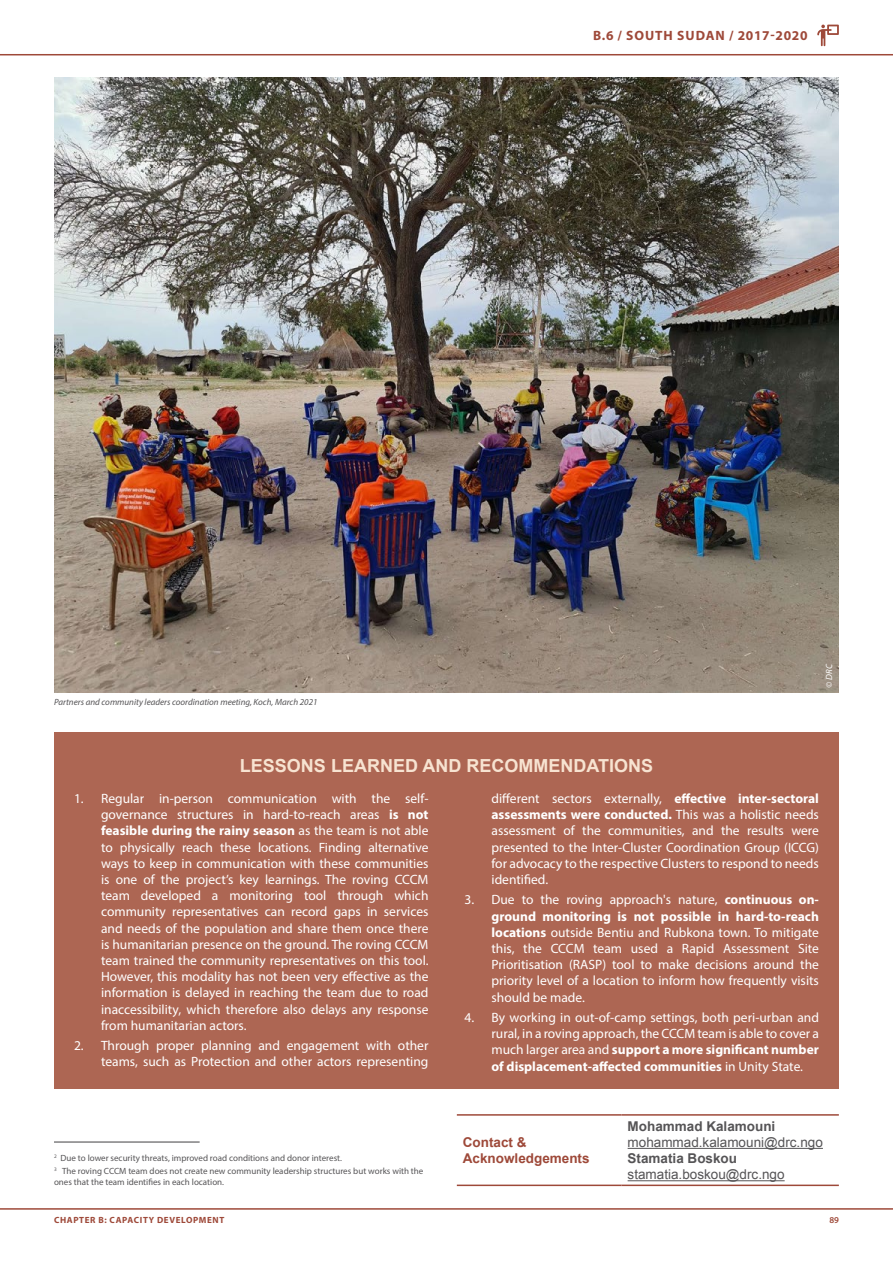
<style>
.page{position:relative;width:893px;height:1263px;background:#fff}
.page>*{position:absolute;margin:0;border:0;box-sizing:border-box;transform-origin:0 0}
.t1{font:700 18px "Arial";color:#f7e3d1}
.t2{font:13.5px/16.2px "Myriad Pro";color:#fff;text-align:justify}
.t3{font:13.5px "Arial";color:#555456}
.t4{font:700 13.5px "Arial";color:#555456}
.t5{font:700 13.5px/16.2px "Arial";color:#9e4939}
.t6{font:700 13.5px "Myriad Pro";letter-spacing:.06em;color:#9e4939}
.t7{font:9px/13.8px "Myriad Pro";color:#555456}
.t8{font:italic 9px "Myriad Pro";color:#555456}
.t9{font:700 9px "Myriad Pro";letter-spacing:.07em;color:#9e4939}
.t10{font:italic 9px "Myriad Pro";color:#fff}
.t11{font:600 9px "Myriad Pro";color:#9e4939}
.s1{font-weight:700}
</style>
<div class="page">
<hr style="left:0;top:1208px;width:893px;height:2px;background:#9e4939">
<hr style="left:0;top:54px;width:893px;height:1px;background:#9e4939">
<svg style="left:817px;top:25px;width:22px;height:21px"></svg>
<img style="left:54px;top:78px;width:785px;height:614px">
<div style="left:54px;top:732px;width:785px;height:357px;background:#ad6653"></div>
<hr style="left:457px;top:1114px;width:165px;height:2px;background:#9e4939">
<hr style="left:622px;top:1114px;width:217px;height:2px;background:#9e4939">
<hr style="left:457px;top:1184px;width:165px;height:2px;background:#9e4939">
<hr style="left:622px;top:1184px;width:217px;height:2px;background:#9e4939">
<hr style="left:628px;top:1148px;width:195px;height:1px;background:#555456">
<hr style="left:628px;top:1180px;width:157px;height:1px;background:#555456">
<hr style="left:54px;top:1142px;width:146px;height:1px;background:#414042">
<p class="t8" style="left:54px;top:697px;width:265px">Partners and community leaders coordination meeting, Koch, March 2021</p>
<p class="t6" style="left:593px;top:27px;width:216px">B.6 / SOUTH SUDAN / 2017-2020</p>
<p class="t10" style="left:823px;top:688px;width:25px;rotate:-90deg">© DRC</p>
<h1 class="t1" style="left:240px;top:754px;width:415px">LESSONS LEARNED AND RECOMMENDATIONS</h1>
<p class="t2" style="left:101px;top:790px;width:329px;text-indent:-27px">1. Regular in-person communication with the self&shy;governance structures in hard-to-reach areas <span class="s1">is not feasible during the rainy season</span> as the team is not able to physically reach these locations. Finding alternative ways to keep in communication with these communities is one of the project’s key learnings. The roving CCCM team developed a monitoring tool through which community representatives can record gaps in services and needs of the population and share them once there is humanitarian presence on the ground. The roving CCCM team trained the community representatives on this tool.<br>However, this modality has not been very effective as the information is delayed in reaching the team due to road inaccessibility, which therefore also delays any response from humanitarian actors.</p>
<p class="t2" style="left:74px;top:1037px;width:356px;text-align:right">2. Through proper planning and engagement with other teams, such as Protection and other actors representing</p>
<p class="t2" style="left:491px;top:790px;width:329px">different sectors externally, <span class="s1">effective inter-sectoral assessments were conducted.</span> This was a holistic needs assessment of the communities, and the results were presented to the Inter-Cluster Coordination Group (ICCG) for advocacy to the respective Clusters to respond to needs identified.</p>
<p class="t2" style="left:491px;top:891px;width:329px;text-indent:-27px">3. Due to the roving approach's nature, <span class="s1">continuous on&shy;ground monitoring is not possible in hard-to-reach locations</span> outside Bentiu and Rubkona town. To mitigate this, the CCCM team used a Rapid Assessment Site Prioritisation (RASP) tool to make decisions around the priority level of a location to inform how frequently visits should be made.</p>
<p class="t2" style="left:491px;top:1009px;width:329px;text-indent:-27px">4. By working in out-of-camp settings, both peri-urban and rural, in a roving approach, the CCCM team is able to cover a much larger area and <span class="s1">support a more significant number of displacement-affected communities</span> in Unity State.</p>
<p class="t7" style="left:54px;top:1150px;width:371px"><sup>2</sup> Due to lower security threats, improved road conditions and donor interest.<br><sup>3</sup> The roving CCCM team does not create new community leadership structures but works with the</p>
<p class="t7" style="left:54px;top:1175px;width:172px">ones that the team identifies in each location.</p>
<p class="t5" style="left:463px;top:1134px;width:128px">Contact &amp;<br>Acknowledgements</p>
<p class="t4" style="left:628px;top:1117px;width:149px">Mohammad Kalamouni</p>
<p class="t3" style="left:628px;top:1133px;width:197px">mohammad.kalamouni@drc.ngo</p>
<p class="t4" style="left:628px;top:1149px;width:111px">Stamatia Boskou</p>
<p class="t3" style="left:628px;top:1166px;width:159px">stamatia.boskou@drc.ngo</p>
<p class="t9" style="left:54px;top:1214px;width:172px">CHAPTER B: CAPACITY DEVELOPMENT</p>
<p class="t11" style="left:829px;top:1214px;width:11px">89</p>
</div>
